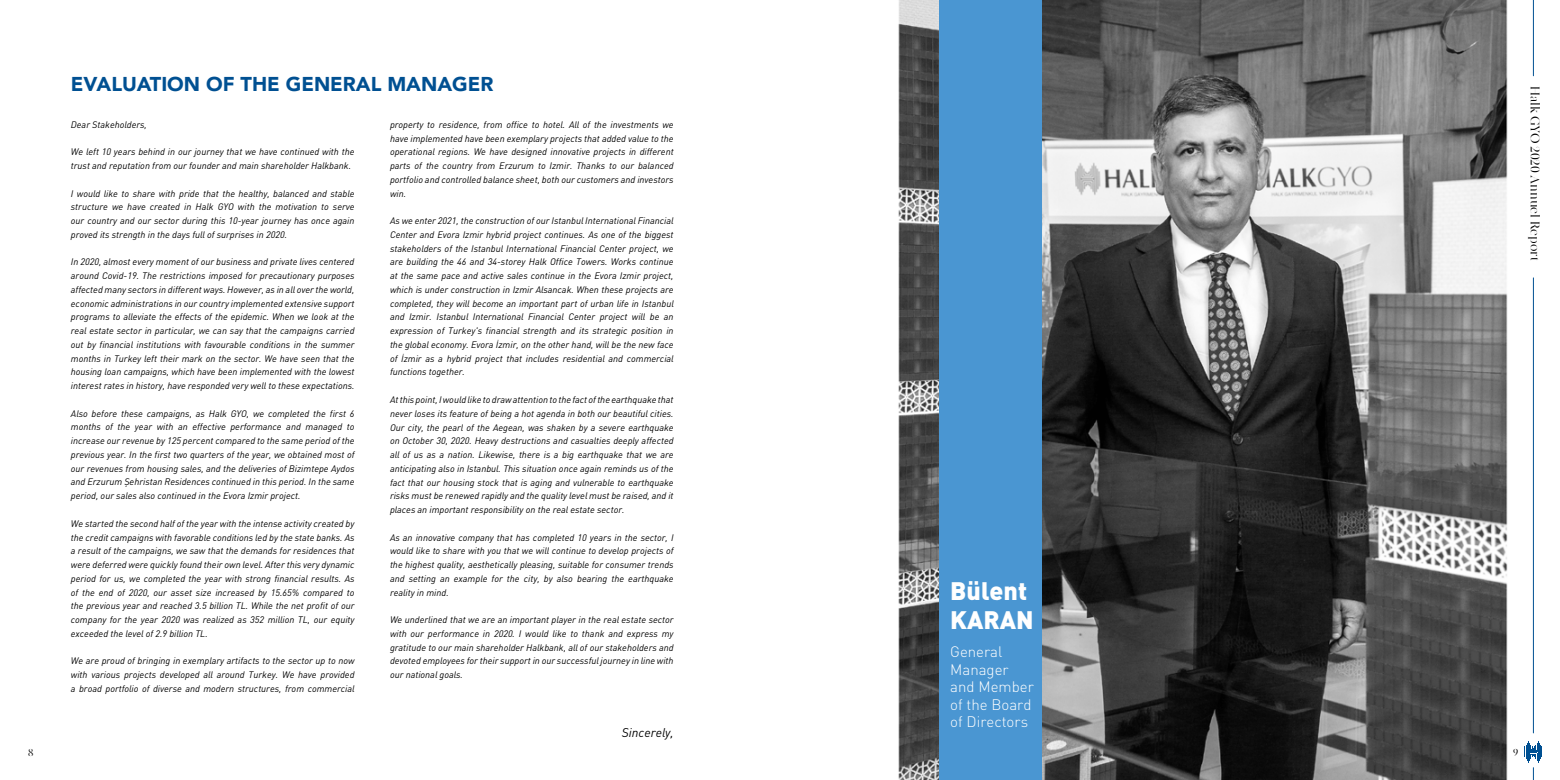
<style>
.page{position:relative;width:1560px;height:780px;background:#fff}
.page>*{position:absolute;margin:0;border:0;box-sizing:border-box;transform-origin:0 0}
.t1{font:900 25px/28.8px "DIN Pro";color:#fff}
.t2{font:900 20px "Avenir";color:#005092}
.t3{font:300 15px/17.5px "DIN Pro";color:#fff}
.t4{font:12.5px "MADE Canvas";color:#000}
.t5{font:italic 12.5px "DIN Pro";color:#000}
.t6{font:10px "MADE Canvas";color:#000}
.t7{font:italic 9.38px/13.8px "DIN Pro";color:#000;text-align:justify}
</style>
<div class="page">
<hr style="left:1532px;top:278px;width:1px;height:454px;background:#005092">
<svg style="left:1524px;top:741px;width:18px;height:39px"></svg>
<hr style="left:1532px;top:0;width:1px;height:76px;background:#005092">
<img style="left:898px;top:0;width:609px;height:780px">
<div style="left:939px;top:0;width:102px;height:780px;background:#4a96d2"></div>
<h2 class="t2" style="left:71px;top:67px;width:424px">EVALUATION OF THE GENERAL MANAGER</h2>
<p class="t7" style="left:71px;top:117px;width:77px">Dear Stakeholders,</p>
<p class="t7" style="left:71px;top:145px;width:285px">We left 10 years behind in our journey that we have continued with the trust and reputation from our founder and main shareholder Halkbank.</p>
<p class="t7" style="left:71px;top:186px;width:285px">I would like to share with pride that the healthy, balanced and stable structure we have created in Halk GYO with the motivation to serve our country and our sector during this 10-year journey has once again proved its strength in the days full of surprises in 2020.</p>
<p class="t7" style="left:71px;top:255px;width:285px">In 2020, almost every moment of our business and private lives centered around Covid-19. The restrictions imposed for precautionary purposes affected many sectors in different ways. However, as in all over the world, economic administrations in our country implemented extensive support programs to alleviate the effects of the epidemic. When we look at the real estate sector in particular, we can say that the campaigns carried out by financial institutions with favourable conditions in the summer months in Turkey left their mark on the sector. We have seen that the housing loan campaigns, which have been implemented with the lowest interest rates in history, have responded very well to these expectations.</p>
<p class="t7" style="left:71px;top:406px;width:285px">Also before these campaigns, as Halk GYO, we completed the first 6 months of the year with an effective performance and managed to increase our revenue by 125 percent compared to the same period of the previous year. In the first two quarters of the year, we obtained most of our revenues from housing sales, and the deliveries of Bizimtepe Aydos and Erzurum Şehristan Residences continued in this period. In the same period, our sales also continued in the Evora Izmir project.</p>
<p class="t7" style="left:71px;top:516px;width:285px">We started the second half of the year with the intense activity created by the credit campaigns with favorable conditions led by the state banks. As a result of the campaigns, we saw that the demands for residences that were deferred were quickly found their own level. After this very dynamic period for us, we completed the year with strong financial results. As of the end of 2020, our asset size increased by 15.65% compared to the previous year and reached 3.5 billion TL. While the net profit of our company for the year 2020 was realized as 352 million TL, our equity exceeded the level of 2.9 billion TL.</p>
<p class="t7" style="left:71px;top:654px;width:285px">We are proud of bringing in exemplary artifacts to the sector up to now with various projects developed all around Turkey. We have provided a broad portfolio of diverse and modern structures, from commercial</p>
<p class="t7" style="left:390px;top:117px;width:285px">property to residence, from office to hotel. All of the investments we have implemented have been exemplary projects that added value to the operational regions. We have designed innovative projects in different parts of the country from Erzurum to Izmir. Thanks to our balanced portfolio and controlled balance sheet, both our customers and investors win.</p>
<p class="t7" style="left:390px;top:214px;width:285px">As we enter 2021, the construction of our Istanbul International Financial Center and Evora Izmir hybrid project continues. As one of the biggest stakeholders of the Istanbul International Financial Center project, we are building the 46 and 34-storey Halk Office Towers. Works continue at the same pace and active sales continue in the Evora Izmir project, which is under construction in Izmir Alsancak. When these projects are completed, they will become an important part of urban life in Istanbul and Izmir. Istanbul International Financial Center project will be an expression of Turkey's financial strength and its strategic position in the global economy. Evora İzmir, on the other hand, will be the new face of İzmir as a hybrid project that includes residential and commercial functions together.</p>
<p class="t7" style="left:390px;top:392px;width:285px">At this point, I would like to draw attention to the fact of the earthquake that never loses its feature of being a hot agenda in both our beautiful cities.<br>Our city, the pearl of the Aegean, was shaken by a severe earthquake on October 30, 2020. Heavy destructions and casualties deeply affected all of us as a nation. Likewise, there is a big earthquake that we are anticipating also in Istanbul. This situation once again reminds us of the fact that our housing stock that is aging and vulnerable to earthquake risks must be renewed rapidly and the quality level must be raised, and it places an important responsibility on the real estate sector.</p>
<p class="t7" style="left:390px;top:530px;width:285px">As an innovative company that has completed 10 years in the sector, I would like to share with you that we will continue to develop projects of the highest quality, aesthetically pleasing, suitable for consumer trends and setting an example for the city, by also bearing the earthquake reality in mind.</p>
<p class="t7" style="left:390px;top:612px;width:285px">We underlined that we are an important player in the real estate sector with our performance in 2020. I would like to thank and express my gratitude to our main shareholder Halkbank, all of our stakeholders and devoted employees for their support in our successful journey in line with our national goals.</p>
<h3 class="t5" style="left:622px;top:724px;width:53px">Sincerely,</h3>
<h1 class="t1" style="left:950px;top:575px;width:85px">Bülent<br>KARAN</h1>
<h3 class="t3" style="left:950px;top:642px;width:85px">General<br>Manager and Member of the Board of Directors</h3>
<p class="t6" style="left:28px;top:746px;width:7px">8</p>
<p class="t6" style="left:1512px;top:746px;width:7px">9</p>
<h3 class="t4" style="left:1541px;top:86px;width:176px;rotate:90deg">Halk GYO 2020 Annuel Report</h3>
</div>
